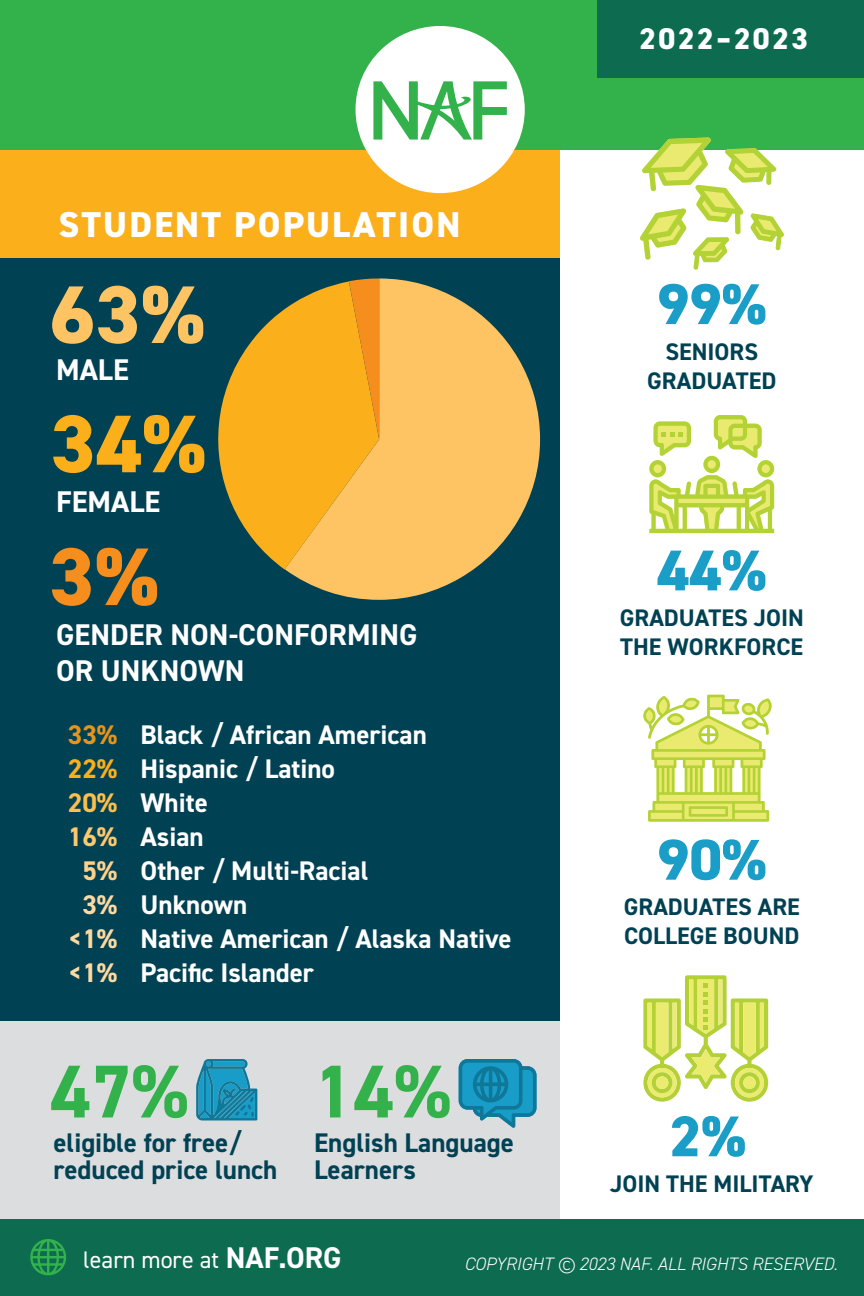
<style>
.page{position:relative;width:864px;height:1296px;background:#fff}
.page>*{position:absolute;margin:0;border:0;box-sizing:border-box;transform-origin:0 0}
.t1{font:450.6px "Chartwell Pies";color:#fec463}
.t2{font:800 81.9px "DIN2014";color:#fec463}
.t3{font:800 81.9px "DIN2014";color:#fbaf1b}
.t4{font:800 81.9px "DIN2014";color:#f68e1e}
.t5{font:700 75px "DIN2014";color:#33b14a}
.t6{font:800 57.6px "DIN2014";color:#1a9dc6}
.t7{font:800 36px "DIN2014";letter-spacing:.06em;color:#fff}
.t8{font:700 30px "DIN2014";color:#fff}
.t9{font:800 30px "DIN2014";letter-spacing:.08em;color:#fff}
.t10{font:700 27px/33.9px "DIN2014";color:#fff}
.t11{font:700 27px/27.6px "DIN2014";color:#004153}
.t12{font:700 27px "DIN2014";color:#fed9a1}
.t13{font:700 27px "DIN2014";color:#e8941a}
.t14{font:700 27px "DIN2014";color:#fbaf1b}
.t15{font:700 27px "DIN2014";color:#fdbe4c}
.t16{font:700 27px "DIN2014";color:#fec86f}
.t17{font:700 27px "DIN2014";color:#fed28d}
.t18{font:700 24px/28.8px "DIN2014";color:#004153;text-align:center}
.t19{font:24px "DIN2014";color:#fff}
.t20{font:italic 300 18px "DIN2014";color:#fff}
.s1{color:#fbaf1b}
.s2{color:#f68e1e}
.s3{font-weight:700;font-size:30px}
</style>
<div class="page">
<div style="left:0;top:36px;width:559px;height:986px;background:#004153"></div>
<div style="left:0;top:35px;width:559px;height:222px;background:#fbaf1b"></div>
<div style="left:0;top:1219px;width:864px;height:77px;background:#0d6b50"></div>
<svg style="left:30px;top:1239px;width:36px;height:36px"></svg>
<div style="left:0;top:1022px;width:559px;height:197px;background:#dcdddf"></div>
<svg style="left:459px;top:1059px;width:78px;height:69px"></svg>
<svg style="left:196px;top:1059px;width:61px;height:61px;background:#3196b6"></svg>
<div style="left:0;top:0;width:864px;height:150px;background:#33b14a"></div>
<svg style="left:356px;top:26px;width:169px;height:167px"></svg>
<div style="left:598px;top:0;width:266px;height:77px;background:#0d6b50"></div>
<svg style="left:643px;top:975px;width:125px;height:127px"></svg>
<svg style="left:649px;top:415px;width:125px;height:118px"></svg>
<svg style="left:643px;top:695px;width:129px;height:127px"></svg>
<svg style="left:640px;top:138px;width:144px;height:132px"></svg>
<p class="t7" style="left:59px;top:201px;width:403px">STUDENT POPULATION</p>
<p class="t2" style="left:50px;top:260px;width:157px">63%</p>
<p class="t8" style="left:56px;top:350px;width:74px">MALE</p>
<p class="t3" style="left:51px;top:390px;width:157px">34%</p>
<p class="t8" style="left:56px;top:482px;width:106px">FEMALE</p>
<p class="t4" style="left:49px;top:522px;width:111px">3%</p>
<p class="t1" style="left:196px;top:163px;width:713px">60<span class="s1">7</span><span class="s2">3</span></p>
<p class="t8" style="left:56px;top:614px;width:363px">GENDER NON-CONFORMING</p>
<p class="t8" style="left:56px;top:650px;width:190px">OR UNKNOWN</p>
<p class="t13" style="left:68px;top:716px;width:51px">33%</p>
<p class="t14" style="left:68px;top:750px;width:51px">22%</p>
<p class="t15" style="left:68px;top:784px;width:51px">20%</p>
<p class="t16" style="left:68px;top:818px;width:51px">16%</p>
<p class="t17" style="left:82px;top:853px;width:37px">5%</p>
<p class="t12" style="left:82px;top:887px;width:37px">3%</p>
<p class="t12" style="left:68px;top:921px;width:51px">&lt;1%</p>
<p class="t12" style="left:68px;top:955px;width:51px">&lt;1%</p>
<p class="t10" style="left:141px;top:717px;width:288px">Black / African American</p>
<p class="t10" style="left:141px;top:751px;width:196px">Hispanic / Latino</p>
<p class="t10" style="left:141px;top:785px;width:69px">White</p>
<p class="t10" style="left:141px;top:819px;width:65px">Asian</p>
<p class="t10" style="left:141px;top:853px;width:229px">Other / Multi-Racial</p>
<p class="t10" style="left:141px;top:887px;width:373px">Unknown<br>Native American / Alaska Native</p>
<p class="t10" style="left:141px;top:955px;width:175px">Pacific Islander</p>
<p class="t5" style="left:51px;top:1042px;width:139px">47%</p>
<p class="t5" style="left:313px;top:1042px;width:139px">14%</p>
<p class="t11" style="left:54px;top:1128px;width:225px">eligible for free/ reduced price lunch</p>
<p class="t11" style="left:314px;top:1128px;width:201px">English Language<br>Learners</p>
<p class="t9" style="left:639px;top:19px;width:170px">2022–2023</p>
<p class="t6" style="left:657px;top:266px;width:111px">99%</p>
<p class="t18" style="left:647px;top:337px;width:131px">SENIORS<br>GRADUATED</p>
<p class="t6" style="left:657px;top:532px;width:111px">44%</p>
<p class="t18" style="left:620px;top:603px;width:186px">GRADUATES JOIN</p>
<p class="t18" style="left:620px;top:632px;width:184px">THE WORKFORCE</p>
<p class="t6" style="left:657px;top:822px;width:111px">90%</p>
<p class="t18" style="left:624px;top:892px;width:178px">GRADUATES ARE</p>
<p class="t18" style="left:624px;top:921px;width:177px">COLLEGE BOUND</p>
<p class="t6" style="left:669px;top:1098px;width:79px">2%</p>
<p class="t18" style="left:610px;top:1169px;width:205px">JOIN THE MILITARY</p>
<p class="t19" style="left:83px;top:1245px;width:260px">learn more at <span class="s3">NAF.ORG</span></p>
<p class="t20" style="left:464px;top:1252px;width:375px">COPYRIGHT © 2023 NAF. ALL RIGHTS RESERVED.</p>
</div>
